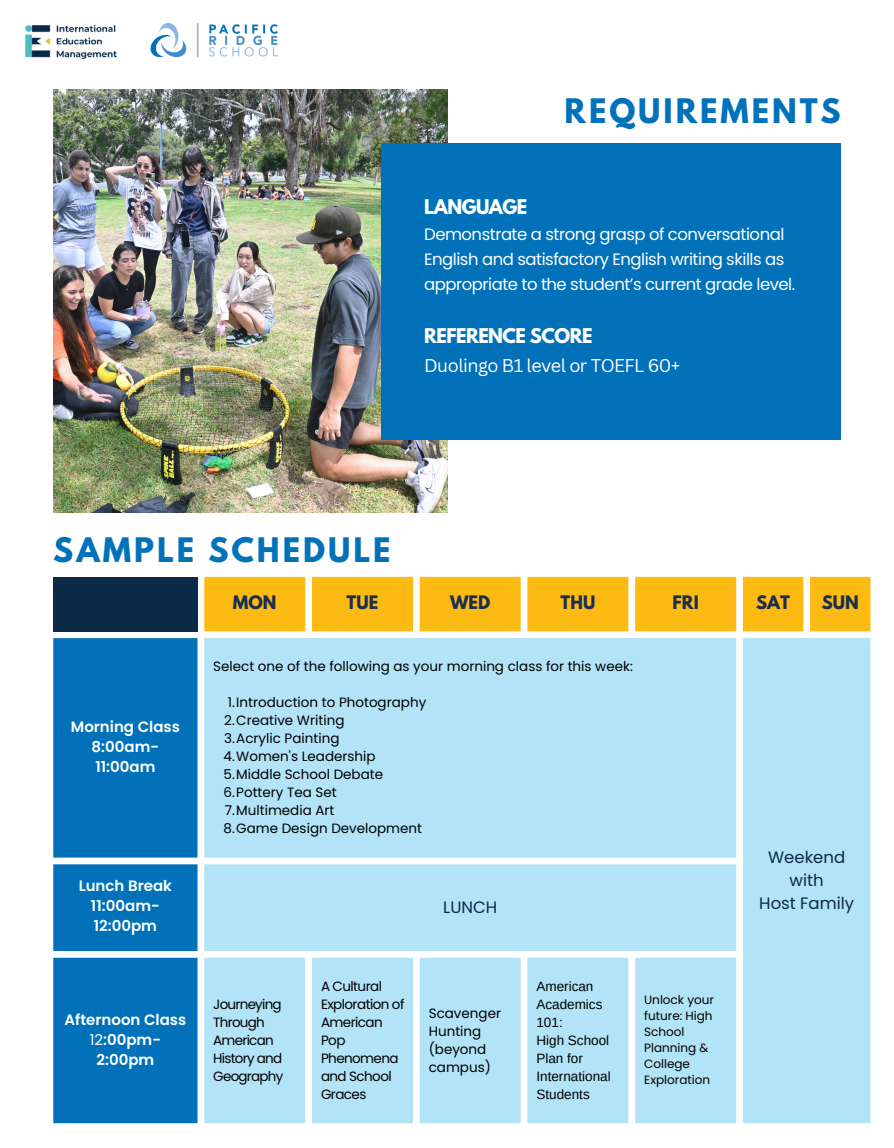
<style>
.page{position:relative;width:894px;height:1148px;background:#fff}
.page>*{position:absolute;margin:0;border:0;box-sizing:border-box;transform-origin:0 0}
.t1{font:700 30px "League Spartan";letter-spacing:.1em;color:#0171b9}
.t2{font:18px "Canva Sans";letter-spacing:-.03em;color:#fff}
.t3{font:700 18px "League Spartan";letter-spacing:-.03em;color:#fff}
.t4{font:16.5px/24.8px "Poppins";letter-spacing:-.03em;color:#fff}
.t5{font:16.5px/23px "Poppins";color:#0c2948;text-align:center}
.t6{font:700 16.5px "League Spartan";color:#192e50}
.t7{font:600 15px/20px "Poppins";color:#fff}
.t8{font:13.5px/18px "Poppins";color:#000}
.t9{font:13.5px/18px "Arimo";color:#000}
.t10{font:13.5px/18px "Poppins";letter-spacing:-.04em;color:#000}
.t11{font:13.5px/18px "Poppins";letter-spacing:-.055em;color:#000}
.t12{font:12px/16px "Poppins";color:#000}
.s1{font-weight:400}
</style>
<div class="page">
<img style="left:53px;top:89px;width:394px;height:423px">
<div style="left:53px;top:577px;width:144px;height:54px;background:#0c2948"></div>
<div style="left:204px;top:577px;width:666px;height:54px;background:#fdba12"></div>
<div style="left:53px;top:638px;width:144px;height:485px;background:#0171b9"></div>
<div style="left:204px;top:638px;width:666px;height:485px;background:#b2e3f6"></div>
<div style="left:381px;top:143px;width:459px;height:297px;background:#0171b9"></div>
<img style="left:25px;top:24px;width:92px;height:36px">
<img style="left:150px;top:23px;width:128px;height:35px">
<p class="t1" style="left:564px;top:96px;width:277px">REQUIREMENTS</p>
<p class="t3" style="left:424px;top:198px;width:105px">LANGUAGE</p>
<p class="t4" style="left:424px;top:222px;width:372px">Demonstrate a strong grasp of conversational<br>English and satisfactory English writing skills as appropriate to the student’s current grade level.</p>
<p class="t3" style="left:424px;top:326px;width:170px">REFERENCE SCORE</p>
<p class="t2" style="left:424px;top:352px;width:257px">Duolingo B1 level or TOEFL 60+</p>
<p class="t1" style="left:53px;top:535px;width:339px">SAMPLE SCHEDULE</p>
<p class="t7" style="left:71px;top:717px;width:110px">Morning Class</p>
<h1 class="t7" style="left:92px;top:737px;width:69px">8:00am-<br>11:00am</h1>
<p class="t6" style="left:233px;top:594px;width:45px">MON</p>
<p class="t6" style="left:346px;top:594px;width:33px">TUE</p>
<p class="t6" style="left:450px;top:594px;width:42px">WED</p>
<h1 class="t6" style="left:560px;top:594px;width:36px">THU</h1>
<p class="t6" style="left:672px;top:594px;width:28px">FRI</p>
<p class="t6" style="left:756px;top:594px;width:35px">SAT</p>
<p class="t6" style="left:821px;top:594px;width:38px">SUN</p>
<p class="t8" style="left:213px;top:657px;width:421px">Select one of the following as your morning class for this week:</p>
<p class="t8" style="left:228px;top:693px;width:200px">1.Introduction to Photography</p>
<p class="t8" style="left:224px;top:711px;width:122px">2.Creative Writing</p>
<p class="t8" style="left:224px;top:729px;width:117px">3.Acrylic Painting</p>
<p class="t8" style="left:223px;top:747px;width:154px">4.Women's Leadership</p>
<p class="t8" style="left:223px;top:765px;width:161px">5.Middle School Debate</p>
<p class="t8" style="left:223px;top:783px;width:115px">6.Pottery Tea Set</p>
<p class="t8" style="left:224px;top:801px;width:111px">7.Multimedia Art</p>
<p class="t8" style="left:223px;top:819px;width:200px">8.Game Design Development</p>
<p class="t7" style="left:79px;top:876px;width:95px">Lunch Break</p>
<p class="t7" style="left:91px;top:896px;width:70px">11:00am-<br>12:00pm</p>
<p class="t5" style="left:443px;top:896px;width:55px">LUNCH</p>
<p class="t7" style="left:64px;top:1009px;width:123px">Afternoon Class</p>
<p class="t7" style="left:90px;top:1029px;width:73px;text-align:center"><span class="s1">12</span>:00pm-<br>2:00pm</p>
<p class="t11" style="left:213px;top:995px;width:70px">Journeying</p>
<p class="t11" style="left:213px;top:1013px;width:53px">Through</p>
<p class="t11" style="left:213px;top:1031px;width:62px">American</p>
<p class="t11" style="left:213px;top:1049px;width:72px">History and<br>Geography</p>
<p class="t10" style="left:321px;top:977px;width:85px">A Cultural<br>Exploration of<br>American<br>Pop</p>
<p class="t10" style="left:321px;top:1049px;width:79px">Phenomena and School<br>Graces</p>
<p class="t8" style="left:428px;top:1004px;width:74px">Scavenger<br>Hunting (beyond campus)</p>
<p class="t9" style="left:536px;top:977px;width:67px">American<br>Academics<br>101:</p>
<p class="t9" style="left:536px;top:1031px;width:76px">High School<br>Plan for<br>International<br>Students</p>
<p class="t12" style="left:644px;top:991px;width:71px">Unlock your future: High<br>School<br>Planning &amp;<br>College<br>Exploration</p>
<p class="t5" style="left:768px;top:846px;width:78px">Weekend with</p>
<p class="t5" style="left:759px;top:892px;width:96px">Host Family</p>
</div>
